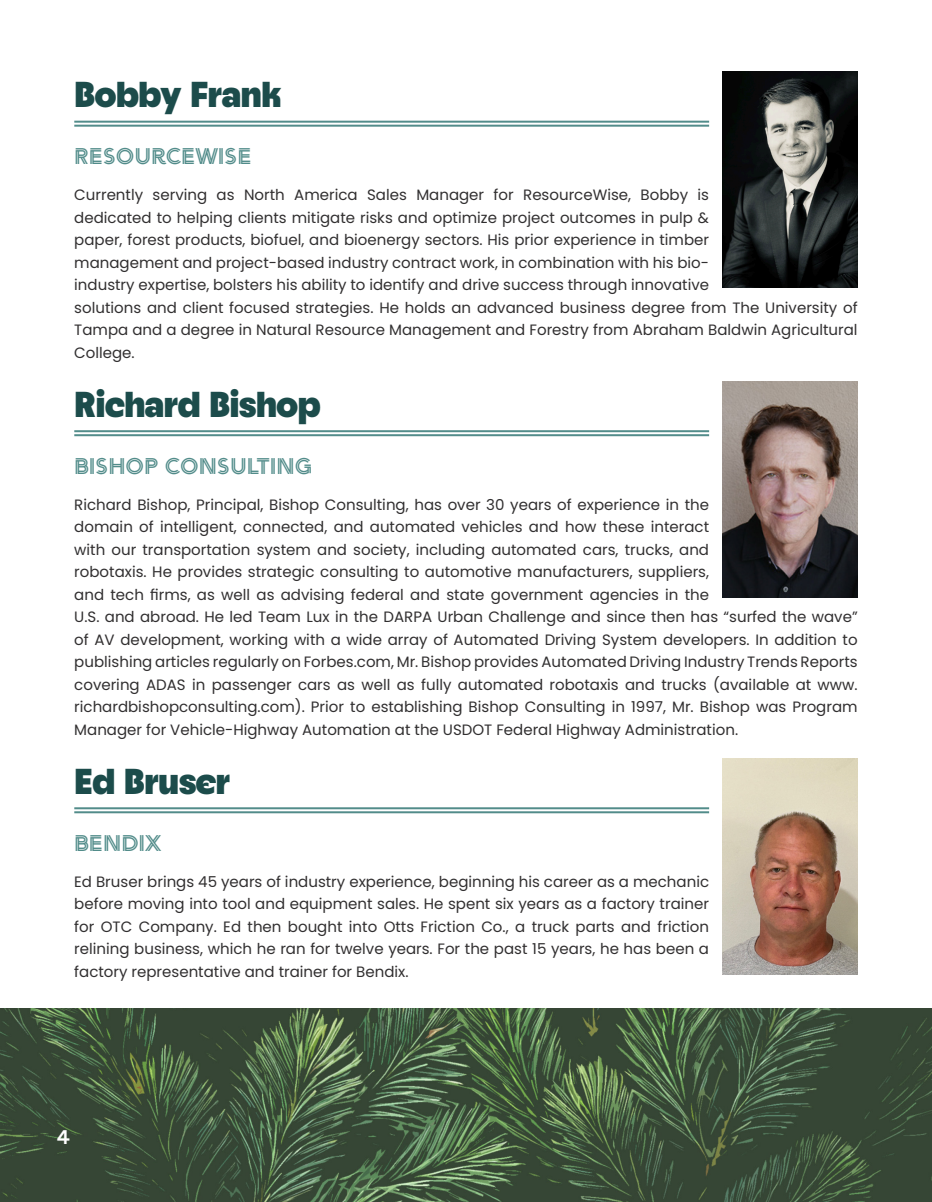
<style>
.page{position:relative;width:932px;height:1202px;background:#fff}
.page>*{position:absolute;margin:0;border:0;box-sizing:border-box;transform-origin:0 0}
.Heading{font:900 36px "Neighbor";letter-spacing:-.01em;color:#1c4c4b}
.Subheading{font:22.5px "Arya Double";color:#528c8a}
.t1{font:700 21px "Laski Sans";color:#fff}
.Paragraph{font:15px/22.5px "Poppins";color:#312f30}
</style>
<div class="page">
<img style="left:0;top:1008px;width:932px;height:194px">
<hr style="left:74px;top:121px;width:635px;height:2px;background:#528c8a">
<hr style="left:74px;top:125px;width:635px;height:2px;background:#528c8a">
<img style="left:722px;top:72px;width:135px;height:216px">
<hr style="left:74px;top:430px;width:635px;height:2px;background:#528c8a">
<hr style="left:74px;top:434px;width:635px;height:2px;background:#528c8a">
<img style="left:722px;top:381px;width:135px;height:216px">
<hr style="left:74px;top:807px;width:635px;height:2px;background:#528c8a">
<hr style="left:74px;top:811px;width:635px;height:2px;background:#528c8a">
<img style="left:722px;top:758px;width:135px;height:216px">
<p class="Heading" style="left:74px;top:72px;width:208px">Bobby Frank</p>
<p class="Subheading" style="left:74px;top:142px;width:179px">RESOURCEWISE</p>
<p class="Paragraph" style="left:74px;top:184px;width:785px">Currently serving as North America Sales Manager for ResourceWise, Bobby is<br>dedicated to helping clients mitigate risks and optimize project outcomes in pulp &amp;<br>paper, forest products, biofuel, and bioenergy sectors. His prior experience in timber<br>management and project-based industry contract work, in combination with his bio-<br>industry expertise, bolsters his ability to identify and drive success through innovative<br>solutions and client focused strategies. He holds an advanced business degree from The University of Tampa and a degree in Natural Resource Management and Forestry from Abraham Baldwin Agricultural College.</p>
<p class="Heading" style="left:74px;top:381px;width:248px">Richard Bishop</p>
<p class="Subheading" style="left:74px;top:452px;width:239px">BISHOP CONSULTING</p>
<p class="Paragraph" style="left:74px;top:493px;width:785px">Richard Bishop, Principal, Bishop Consulting, has over 30 years of experience in the<br>domain of intelligent, connected, and automated vehicles and how these interact<br>with our transportation system and society, including automated cars, trucks, and<br>robotaxis. He provides strategic consulting to automotive manufacturers, suppliers,<br>and tech firms, as well as advising federal and state government agencies in the<br>U.S. and abroad. He led Team Lux in the DARPA Urban Challenge and since then has “surfed the wave” of AV development, working with a wide array of Automated Driving System developers. In addition to publishing articles regularly on Forbes.com, Mr. Bishop provides Automated Driving Industry Trends Reports covering ADAS in passenger cars as well as fully automated robotaxis and trucks (available at www. richardbishopconsulting.com). Prior to establishing Bishop Consulting in 1997, Mr. Bishop was Program Manager for Vehicle-Highway Automation at the USDOT Federal Highway Administration.</p>
<p class="Heading" style="left:74px;top:758px;width:157px">Ed Bruser</p>
<p class="Subheading" style="left:74px;top:829px;width:89px">BENDIX</p>
<p class="Paragraph" style="left:74px;top:870px;width:636px;text-align:justify">Ed Bruser brings 45 years of industry experience, beginning his career as a mechanic before moving into tool and equipment sales. He spent six years as a factory trainer for OTC Company. Ed then bought into Otts Friction Co., a truck parts and friction relining business, which he ran for twelve years. For the past 15 years, he has been a factory representative and trainer for Bendix.</p>
<h3 class="t1" style="left:57px;top:1124px;width:15px">4</h3>
</div>
